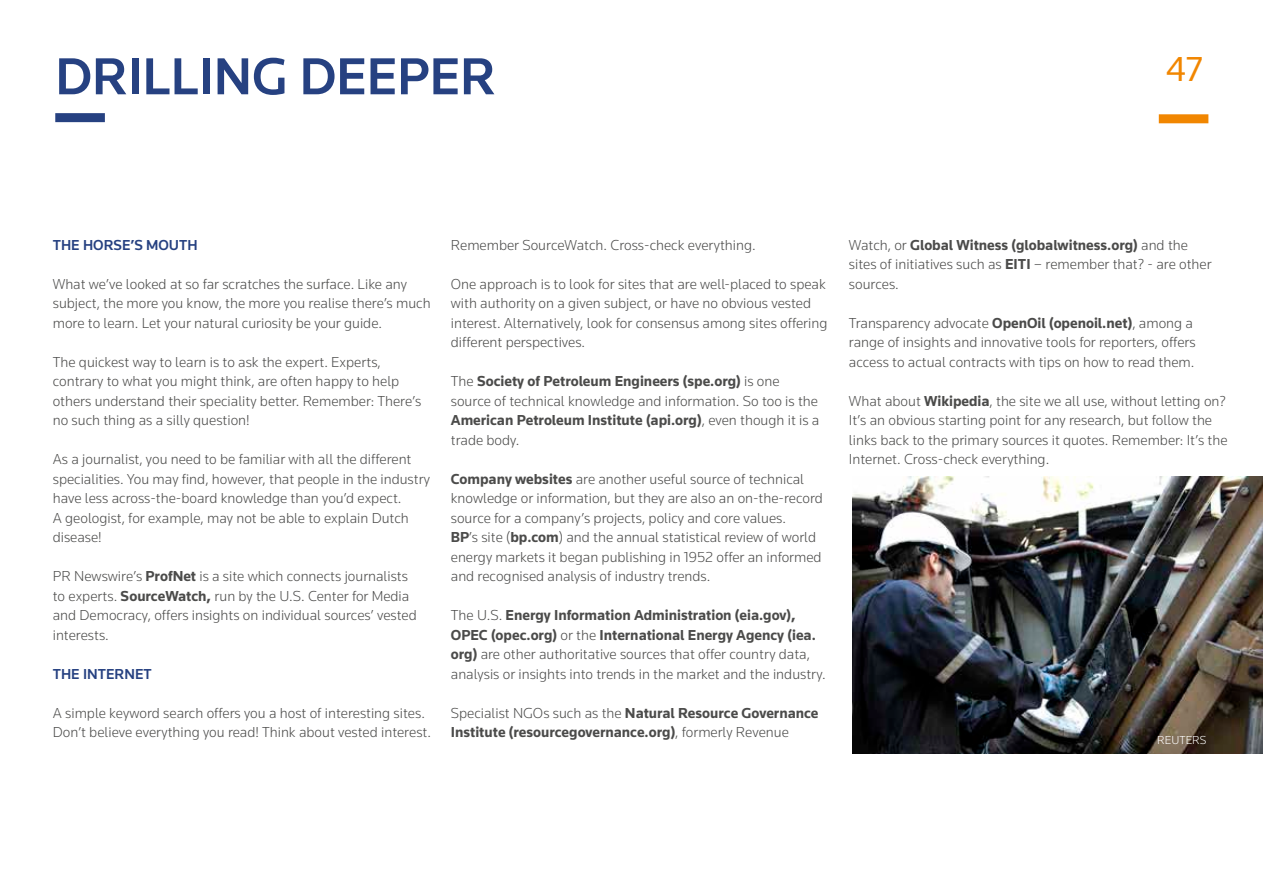
<style>
.page{position:relative;width:1263px;height:893px;background:#fff}
.page>*{position:absolute;margin:0;border:0;box-sizing:border-box;transform-origin:0 0}
.t1{font:500 54px "Knowledge";color:#264181}
.t2{font:36px "Knowledge";color:#f18600}
.t3{font:300 15px/19.5px "Knowledge";color:#4b4b4a}
.t4{font:700 15px/19.5px "Knowledge";color:#4b4b4a}
.t5{font:500 15px "Knowledge";color:#264181}
.t6{font:300 12px "Knowledge";color:#fff}
.s1{font-weight:700}
.s2{font-weight:300}
</style>
<div class="page">
<div style="left:55px;top:113px;width:50px;height:9px;background:#264181"></div>
<div style="left:1159px;top:114px;width:49px;height:9px;background:#f18600"></div>
<img style="left:853px;top:476px;width:410px;height:277px">
<h1 class="t1" style="left:55px;top:43px;width:442px">DRILLING DEEPER</h1>
<h2 class="t2" style="left:1166px;top:47px;width:38px">47</h2>
<p class="t5" style="left:53px;top:235px;width:146px">THE HORSE’S MOUTH</p>
<p class="t3" style="left:53px;top:274px;width:379px">What we’ve looked at so far scratches the surface. Like any subject, the more you know, the more you realise there’s much more to learn. Let your natural curiosity be your guide.</p>
<p class="t3" style="left:53px;top:352px;width:370px">The quickest way to learn is to ask the expert. Experts, contrary to what you might think, are often happy to help others understand their speciality better. Remember: There’s no such thing as a silly question!</p>
<p class="t3" style="left:53px;top:449px;width:379px">As a journalist, you need to be familiar with all the different specialities. You may find, however, that people in the industry have less across-the-board knowledge than you’d expect.<br>A geologist, for example, may not be able to explain Dutch disease!</p>
<p class="t3" style="left:53px;top:566px;width:365px">PR Newswire’s <span class="s1">ProfNet</span> is a site which connects journalists to experts. <span class="s1">SourceWatch,</span> run by the U.S. Center for Media and Democracy, offers insights on individual sources’ vested interests.</p>
<p class="t5" style="left:53px;top:664px;width:100px">THE INTERNET</p>
<p class="t3" style="left:53px;top:703px;width:380px">A simple keyword search offers you a host of interesting sites.<br>Don’t believe everything you read! Think about vested interest.</p>
<p class="t3" style="left:451px;top:235px;width:306px">Remember SourceWatch. Cross-check everything.</p>
<p class="t3" style="left:451px;top:274px;width:378px">One approach is to look for sites that are well-placed to speak with authority on a given subject, or have no obvious vested interest. Alternatively, look for consensus among sites offering different perspectives.</p>
<p class="t3" style="left:451px;top:371px;width:370px">The <span class="s1">Society of Petroleum Engineers (spe.org)</span> is one source of technical knowledge and information. So too is the <span class="s1">American Petroleum Institute (api.org)</span>, even though it is a trade body.</p>
<p class="t3" style="left:451px;top:469px;width:374px"><span class="s1">Company websites</span> are another useful source of technical knowledge or information, but they are also an on-the-record source for a company’s projects, policy and core values.<br><span class="s1">BP</span>’s site (<span class="s1">bp.com</span>) and the annual statistical review of world energy markets it began publishing in 1952 offer an informed and recognised analysis of industry trends.</p>
<p class="t3" style="left:451px;top:605px;width:376px">The U.S. <span class="s1">Energy Information Administration (eia.gov), OPEC (opec.org)</span> or the <span class="s1">International Energy Agency (iea. org)</span> are other authoritative sources that offer country data, analysis or insights into trends in the market and the industry.</p>
<p class="t4" style="left:451px;top:703px;width:369px"><span class="s2">Specialist NGOs such as the</span> Natural Resource Governance<br>Institute (resourcegovernance.org)<span class="s2">, formerly Revenue</span></p>
<p class="t3" style="left:849px;top:235px;width:364px">Watch, or <span class="s1">Global Witness (globalwitness.org)</span> and the sites of initiatives such as <span class="s1">EITI</span> – remember that? - are other sources.</p>
<p class="t3" style="left:849px;top:313px;width:348px">Transparency advocate <span class="s1">OpenOil (openoil.net)</span>, among a range of insights and innovative tools for reporters, offers access to actual contracts with tips on how to read them.</p>
<p class="t3" style="left:849px;top:391px;width:380px">What about <span class="s1">Wikipedia</span>, the site we all use, without letting on?<br>It’s an obvious starting point for any research, but follow the links back to the primary sources it quotes. Remember: It’s the Internet. Cross-check everything.</p>
<p class="t6" style="left:1157px;top:732px;width:51px">REUTERS</p>
</div>
